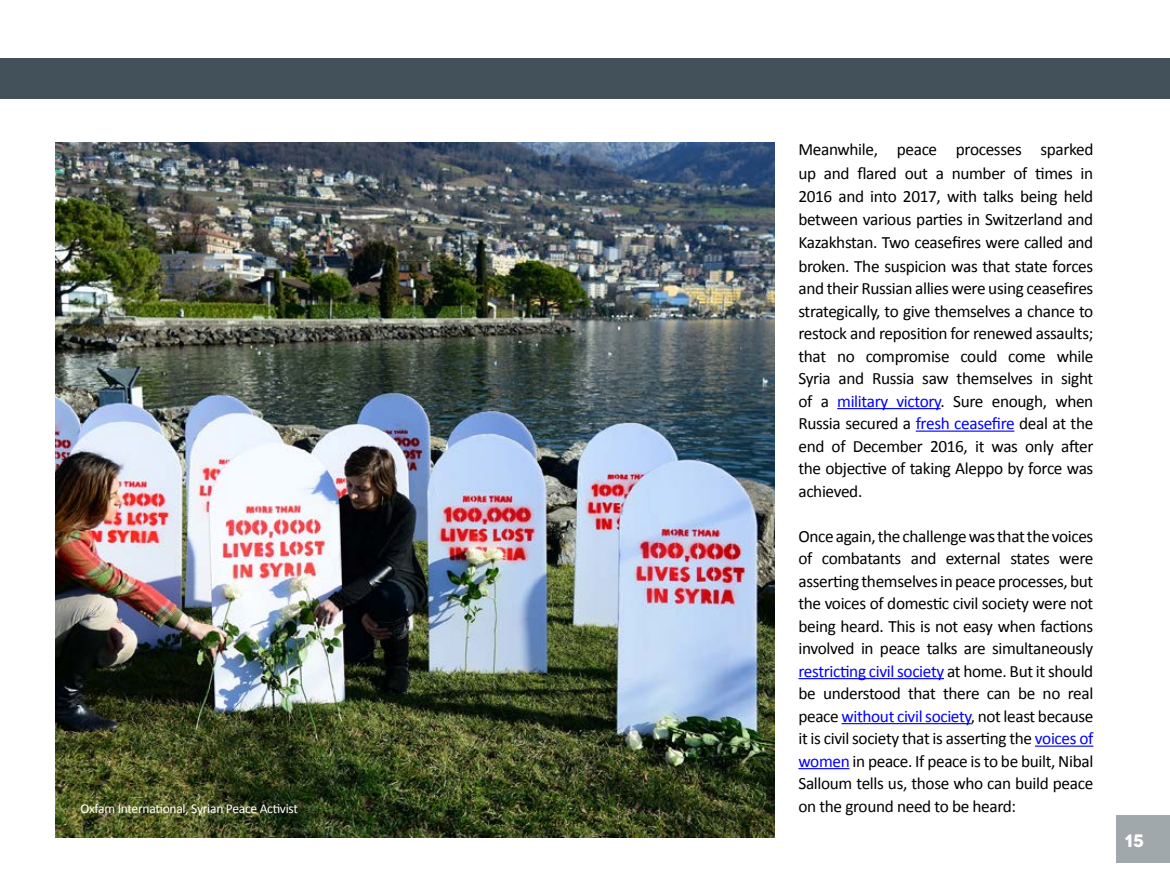
<style>
.page{position:relative;width:1170px;height:893px;background:#fff}
.page>*{position:absolute;margin:0;border:0;box-sizing:border-box;transform-origin:0 0}
.t1{font:700 18px "Novecentowide";color:#fff}
.t2{font:17.25px/22.8px "Calibri";letter-spacing:-.02em;color:#000;text-align:justify}
.t3{font:13.5px "Calibri";letter-spacing:-.02em;color:#fff}
.s1{color:#00f}
</style>
<div class="page">
<div style="left:1115px;top:815px;width:54px;height:47px;background:#a1a8ac"></div>
<div style="left:0;top:59px;width:1169px;height:40px;background:#43525a"></div>
<hr style="left:837px;top:408px;width:103px;height:1px;background:#00f">
<hr style="left:915px;top:431px;width:99px;height:1px;background:#00f">
<hr style="left:798px;top:678px;width:145px;height:1px;background:#00f">
<hr style="left:841px;top:723px;width:129px;height:1px;background:#00f">
<hr style="left:1034px;top:746px;width:59px;height:1px;background:#00f">
<hr style="left:798px;top:768px;width:51px;height:1px;background:#00f">
<img style="left:55px;top:142px;width:719px;height:696px">
<p class="t2" style="left:798px;top:138px;width:296px">Meanwhile, peace processes sparked up and flared out a number of times in 2016 and into 2017, with talks being held between various parties in Switzerland and Kazakhstan. Two ceasefires were called and broken. The suspicion was that state forces and their Russian allies were using ceasefires strategically, to give themselves a chance to restock and reposition for renewed assaults; that no compromise could come while Syria and Russia saw themselves in sight of a <span class="s1">military victory</span>. Sure enough, when Russia secured a <span class="s1">fresh ceasefire</span> deal at the end of December 2016, it was only after the objective of taking Aleppo by force was achieved.</p>
<p class="t2" style="left:798px;top:525px;width:296px">Once again, the challenge was that the voices of combatants and external states were asserting themselves in peace processes, but the voices of domestic civil society were not being heard. This is not easy when factions involved in peace talks are simultaneously <span class="s1">restricting civil society</span> at home. But it should be understood that there can be no real peace <span class="s1">without civil society</span>, not least because it is civil society that is asserting the <span class="s1">voices of women</span> in peace. If peace is to be built, Nibal Salloum tells us, those who can build peace</p>
<p class="t3" style="left:80px;top:800px;width:219px">Oxfam International, Syrian Peace Activist</p>
<p class="t2" style="left:798px;top:794px;width:219px">on the ground need to be heard:</p>
<p class="t1" style="left:1124px;top:829px;width:21px">15</p>
</div>
